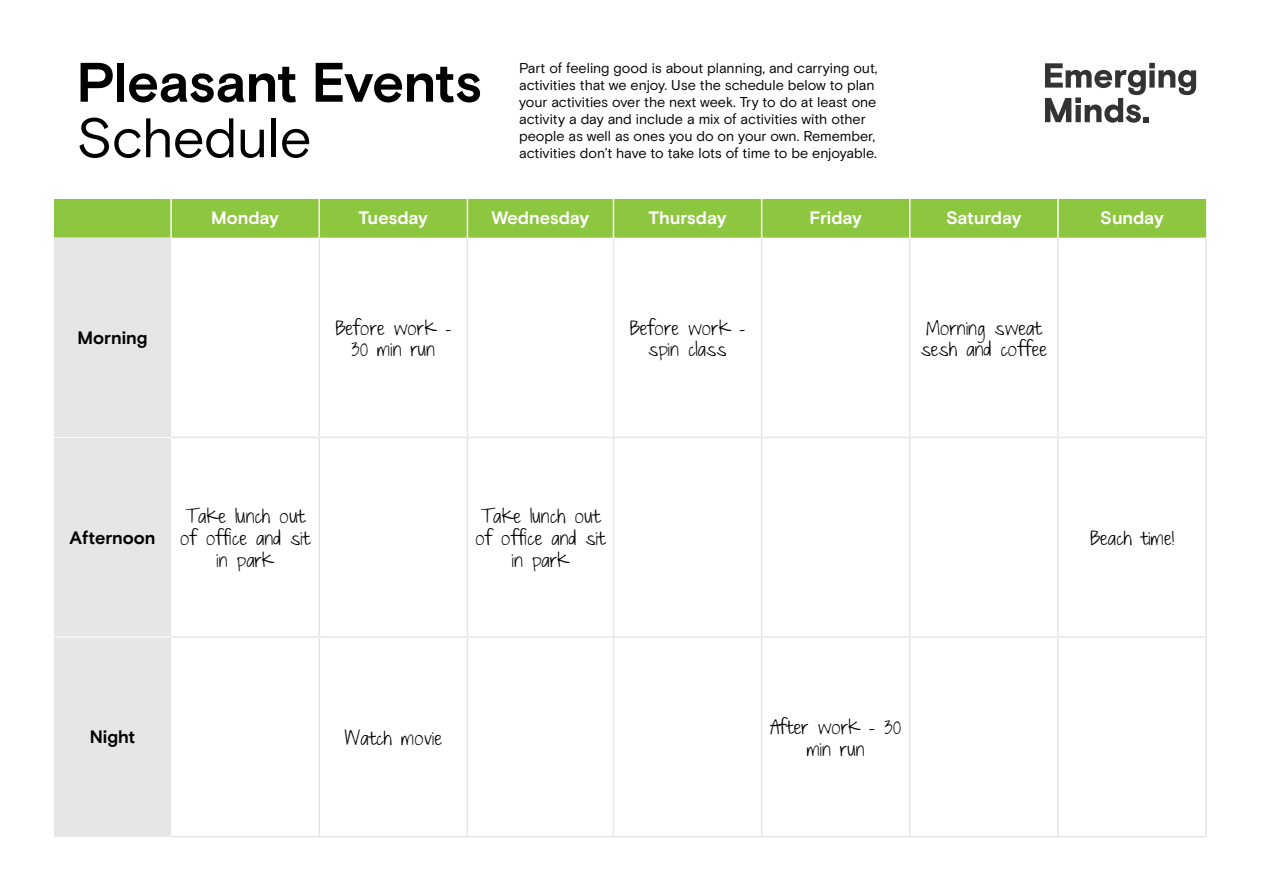
<style>
.page{position:relative;width:1263px;height:893px;background:#fff}
.page>*{position:absolute;margin:0;border:0;box-sizing:border-box;transform-origin:0 0}
.t1{font:700 55.5px/55.5px "Basis Grotesque Pro";letter-spacing:-.025em;color:#000}
.t2{font:18px/21.6px "Just The Way You Are";color:#000;text-align:center}
.t3{font:700 18px "Basis Grotesque Pro";letter-spacing:-.01em;color:#fff}
.t4{font:700 18px "Basis Grotesque Pro";color:#000}
.t5{font:14.25px/17.1px "Basis Grotesque Pro";letter-spacing:-.005em;color:#000}
.s1{font-weight:400}
</style>
<div class="page">
<svg style="left:1045px;top:63px;width:151px;height:60px"></svg>
<div style="left:54px;top:199px;width:1152px;height:39px;background:#8dc63f"></div>
<div style="left:54px;top:238px;width:117px;height:599px;background:#e6e6e6"></div>
<hr style="left:54px;top:437px;width:117px;height:1px;background:#fff">
<hr style="left:54px;top:637px;width:117px;height:1px;background:#fff">
<hr style="left:318px;top:238px;width:2px;height:199px;background:#e6e6e6">
<hr style="left:467px;top:238px;width:1px;height:199px;background:#e6e6e6">
<hr style="left:613px;top:238px;width:1px;height:199px;background:#e6e6e6">
<hr style="left:761px;top:238px;width:1px;height:199px;background:#e6e6e6">
<hr style="left:909px;top:238px;width:1px;height:199px;background:#e6e6e6">
<hr style="left:1057px;top:238px;width:2px;height:199px;background:#e6e6e6">
<hr style="left:1205px;top:238px;width:2px;height:199px;background:#e6e6e6">
<hr style="left:171px;top:437px;width:148px;height:1px;background:#e6e6e6">
<hr style="left:319px;top:437px;width:148px;height:1px;background:#e6e6e6">
<hr style="left:318px;top:438px;width:2px;height:198px;background:#e6e6e6">
<hr style="left:467px;top:437px;width:146px;height:1px;background:#e6e6e6">
<hr style="left:467px;top:438px;width:1px;height:198px;background:#e6e6e6">
<hr style="left:613px;top:437px;width:149px;height:1px;background:#e6e6e6">
<hr style="left:613px;top:438px;width:1px;height:198px;background:#e6e6e6">
<hr style="left:762px;top:437px;width:148px;height:1px;background:#e6e6e6">
<hr style="left:761px;top:438px;width:1px;height:198px;background:#e6e6e6">
<hr style="left:910px;top:437px;width:148px;height:1px;background:#e6e6e6">
<hr style="left:909px;top:438px;width:1px;height:198px;background:#e6e6e6">
<hr style="left:1058px;top:437px;width:149px;height:1px;background:#e6e6e6">
<hr style="left:1057px;top:438px;width:2px;height:198px;background:#e6e6e6">
<hr style="left:1205px;top:438px;width:2px;height:198px;background:#e6e6e6">
<hr style="left:171px;top:636px;width:148px;height:2px;background:#e6e6e6">
<hr style="left:319px;top:636px;width:148px;height:2px;background:#e6e6e6">
<hr style="left:318px;top:638px;width:2px;height:198px;background:#e6e6e6">
<hr style="left:467px;top:636px;width:146px;height:2px;background:#e6e6e6">
<hr style="left:467px;top:638px;width:1px;height:198px;background:#e6e6e6">
<hr style="left:613px;top:636px;width:149px;height:2px;background:#e6e6e6">
<hr style="left:613px;top:638px;width:1px;height:198px;background:#e6e6e6">
<hr style="left:762px;top:636px;width:148px;height:2px;background:#e6e6e6">
<hr style="left:761px;top:638px;width:1px;height:198px;background:#e6e6e6">
<hr style="left:910px;top:636px;width:148px;height:2px;background:#e6e6e6">
<hr style="left:909px;top:638px;width:1px;height:198px;background:#e6e6e6">
<hr style="left:1058px;top:636px;width:149px;height:2px;background:#e6e6e6">
<hr style="left:1057px;top:638px;width:2px;height:198px;background:#e6e6e6">
<hr style="left:1205px;top:638px;width:2px;height:198px;background:#e6e6e6">
<hr style="left:171px;top:836px;width:148px;height:1px;background:#e6e6e6">
<hr style="left:319px;top:836px;width:148px;height:1px;background:#e6e6e6">
<hr style="left:467px;top:836px;width:146px;height:1px;background:#e6e6e6">
<hr style="left:613px;top:836px;width:149px;height:1px;background:#e6e6e6">
<hr style="left:762px;top:836px;width:148px;height:1px;background:#e6e6e6">
<hr style="left:910px;top:836px;width:148px;height:1px;background:#e6e6e6">
<hr style="left:1058px;top:836px;width:149px;height:1px;background:#e6e6e6">
<hr style="left:170px;top:199px;width:2px;height:39px;background:#fff">
<hr style="left:318px;top:199px;width:2px;height:39px;background:#fff">
<hr style="left:467px;top:199px;width:1px;height:39px;background:#fff">
<hr style="left:613px;top:199px;width:1px;height:39px;background:#fff">
<hr style="left:761px;top:199px;width:1px;height:39px;background:#fff">
<hr style="left:909px;top:199px;width:1px;height:39px;background:#fff">
<hr style="left:1057px;top:199px;width:2px;height:39px;background:#fff">
<p class="t1" style="left:76px;top:57px;width:407px">Pleasant Events<br><span class="s1">Schedule</span></p>
<p class="t5" style="left:519px;top:60px;width:360px">Part of feeling good is about planning, and carrying out, activities that we enjoy. Use the schedule below to plan your activities over the next week. Try to do at least one activity a day and include a mix of activities with other people as well as ones you do on your own. Remember, activities don’t have to take lots of time to be enjoyable.</p>
<p class="t4" style="left:78px;top:327px;width:71px">Morning</p>
<p class="t3" style="left:211px;top:207px;width:69px">Monday</p>
<p class="t3" style="left:359px;top:207px;width:71px">Tuesday</p>
<p class="t3" style="left:491px;top:207px;width:99px">Wednesday</p>
<p class="t3" style="left:648px;top:207px;width:80px">Thursday</p>
<p class="t3" style="left:809px;top:207px;width:54px">Friday</p>
<p class="t3" style="left:946px;top:207px;width:77px">Saturday</p>
<p class="t3" style="left:1100px;top:207px;width:65px">Sunday</p>
<p class="t2" style="left:335px;top:317px;width:118px">Before work –<br>30 min run</p>
<p class="t2" style="left:629px;top:317px;width:118px">Before work – spin class</p>
<p class="t2" style="left:921px;top:317px;width:128px;text-align:left">Morning sweat sesh and coffee</p>
<p class="t4" style="left:69px;top:527px;width:88px">Afternoon</p>
<p class="t2" style="left:180px;top:506px;width:132px">Take lunch out of office and sit in park</p>
<p class="t2" style="left:475px;top:506px;width:132px">Take lunch out of office and sit in park</p>
<p class="t2" style="left:1090px;top:528px;width:86px">Beach time!</p>
<p class="t4" style="left:90px;top:726px;width:47px">Night</p>
<p class="t2" style="left:344px;top:728px;width:99px">Watch movie</p>
<p class="t2" style="left:770px;top:717px;width:133px">After work – 30 min run</p>
</div>
